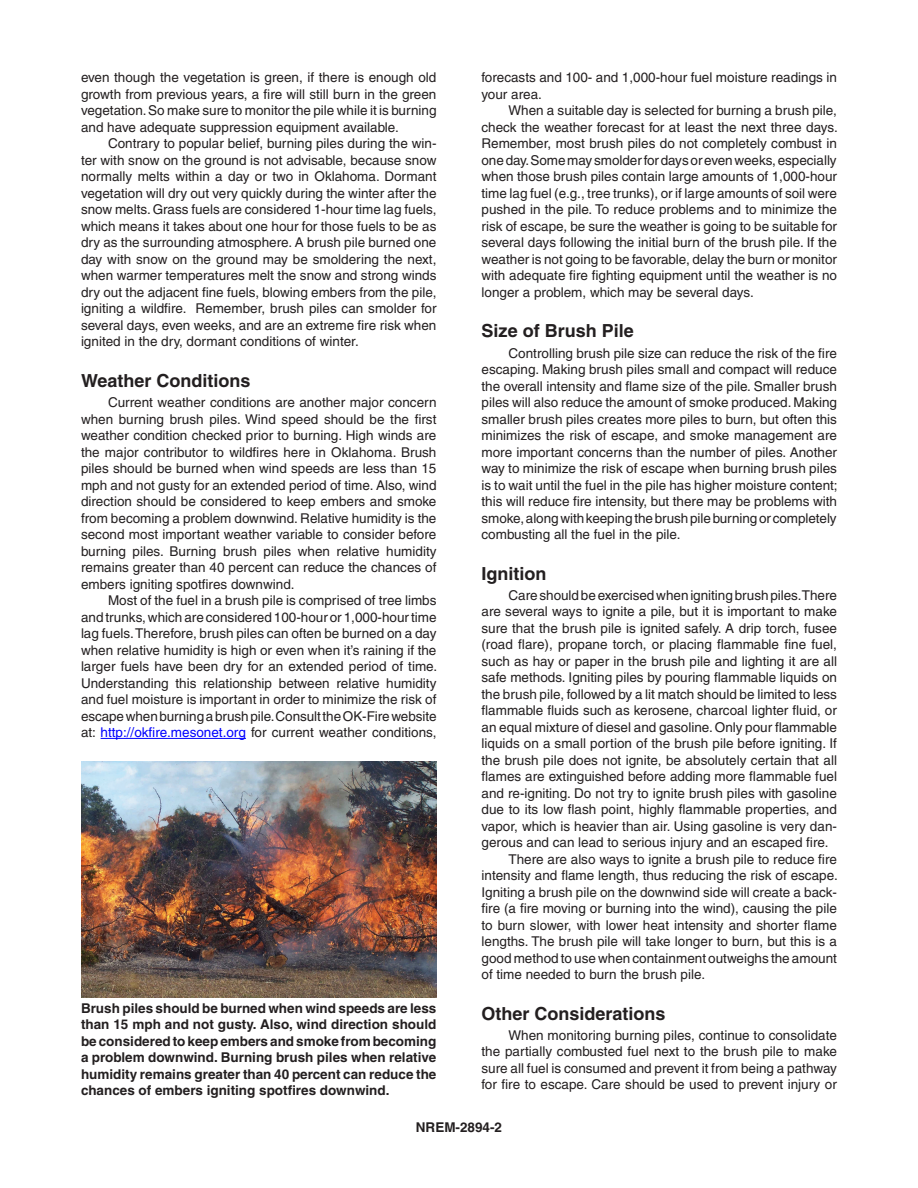
<style>
.page{position:relative;width:918px;height:1188px;background:#fff}
.page>*{position:absolute;margin:0;border:0;box-sizing:border-box;transform-origin:0 0}
.Subhead_1{font:700 18px "Helvetica";color:#231f20}
.Body_Text{font:13.5px/16.5px "Helvetica";color:#231f20;text-align:justify}
.Body_Text-2{font:700 13.5px/16.5px "Helvetica";color:#231f20;text-align:justify}
.s1{color:#00f}
</style>
<div class="page">
<hr style="left:101px;top:738px;width:145px;height:1px;background:#00f">
<img style="left:81px;top:761px;width:356px;height:237px">
<p class="Body_Text" style="left:81px;top:69px;width:357px">even though the vegetation is green, if there is enough old growth from previous years, a fire will still burn in the green vegetation. So make sure to monitor the pile while it is burning and have adequate suppression equipment available.</p>
<p class="Body_Text" style="left:81px;top:135px;width:357px;text-indent:27px">Contrary to popular belief, burning piles during the win&shy;ter with snow on the ground is not advisable, because snow normally melts within a day or two in Oklahoma. Dormant vegetation will dry out very quickly during the winter after the snow melts. Grass fuels are considered 1-hour time lag fuels, which means it takes about one hour for those fuels to be as dry as the surrounding atmosphere. A brush pile burned one day with snow on the ground may be smoldering the next, when warmer temperatures melt the snow and strong winds dry out the adjacent fine fuels, blowing embers from the pile, igniting a wildfire. Remember, brush piles can smolder for several days, even weeks, and are an extreme fire risk when ignited in the dry, dormant conditions of winter.</p>
<p class="Subhead_1" style="left:81px;top:370px;width:171px">Weather Conditions</p>
<p class="Body_Text" style="left:81px;top:394px;width:357px;text-indent:27px">Current weather conditions are another major concern when burning brush piles. Wind speed should be the first weather condition checked prior to burning. High winds are the major contributor to wildfires here in Oklahoma. Brush piles should be burned when wind speeds are less than 15 mph and not gusty for an extended period of time. Also, wind direction should be considered to keep embers and smoke from becoming a problem downwind. Relative humidity is the second most important weather variable to consider before burning piles. Burning brush piles when relative humidity remains greater than 40 percent can reduce the chances of embers igniting spotfires downwind.</p>
<p class="Body_Text" style="left:81px;top:592px;width:358px;text-indent:27px">Most of the fuel in a brush pile is comprised of tree limbs and trunks, which are considered 100-hour or 1,000-hour time lag fuels. Therefore, brush piles can often be burned on a day when relative humidity is high or even when it’s raining if the larger fuels have been dry for an extended period of time.<br>Understanding this relationship between relative humidity and fuel moisture is important in order to minimize the risk of escape when burning a brush pile. Consult the OK-Fire website at: <span class="s1">http://okfire.mesonet.org</span> for current weather conditions,</p>
<p class="Body_Text-2" style="left:81px;top:999px;width:357px">Brush piles should be burned when wind speeds are less than 15 mph and not gusty. Also, wind direction should be considered to keep embers and smoke from becoming a problem downwind. Burning brush piles when relative humidity remains greater than 40 percent can reduce the chances of embers igniting spotfires downwind.</p>
<p class="Body_Text" style="left:482px;top:69px;width:357px">forecasts and 100- and 1,000-hour fuel moisture readings in your area.</p>
<p class="Body_Text" style="left:482px;top:102px;width:358px;text-indent:27px">When a suitable day is selected for burning a brush pile, check the weather forecast for at least the next three days.<br>Remember, most brush piles do not completely combust in one day. Some may smolder for days or even weeks, especially when those brush piles contain large amounts of 1,000-hour time lag fuel (e.g., tree trunks), or if large amounts of soil were pushed in the pile. To reduce problems and to minimize the risk of escape, be sure the weather is going to be suitable for several days following the initial burn of the brush pile. If the weather is not going to be favorable, delay the burn or monitor with adequate fire fighting equipment until the weather is no longer a problem, which may be several days.</p>
<p class="Subhead_1" style="left:482px;top:320px;width:154px">Size of Brush Pile</p>
<p class="Body_Text" style="left:482px;top:345px;width:358px;text-indent:27px">Controlling brush pile size can reduce the risk of the fire escaping. Making brush piles small and compact will reduce the overall intensity and flame size of the pile. Smaller brush piles will also reduce the amount of smoke produced. Making smaller brush piles creates more piles to burn, but often this minimizes the risk of escape, and smoke management are more important concerns than the number of piles. Another way to minimize the risk of escape when burning brush piles is to wait until the fuel in the pile has higher moisture content; this will reduce fire intensity, but there may be problems with smoke, along with keeping the brush pile burning or completely combusting all the fuel in the pile.</p>
<p class="Subhead_1" style="left:482px;top:562px;width:66px">Ignition</p>
<p class="Body_Text" style="left:482px;top:587px;width:357px;text-indent:27px">Care should be exercised when igniting brush piles. There are several ways to ignite a pile, but it is important to make sure that the brush pile is ignited safely. A drip torch, fusee (road flare), propane torch, or placing flammable fine fuel, such as hay or paper in the brush pile and lighting it are all safe methods. Igniting piles by pouring flammable liquids on the brush pile, followed by a lit match should be limited to less flammable fluids such as kerosene, charcoal lighter fluid, or an equal mixture of diesel and gasoline. Only pour flammable liquids on a small portion of the brush pile before igniting. If the brush pile does not ignite, be absolutely certain that all flames are extinguished before adding more flammable fuel and re-igniting. Do not try to ignite brush piles with gasoline due to its low flash point, highly flammable properties, and vapor, which is heavier than air. Using gasoline is very dan&shy;gerous and can lead to serious injury and an escaped fire.</p>
<p class="Body_Text" style="left:482px;top:851px;width:358px;text-indent:27px">There are also ways to ignite a brush pile to reduce fire intensity and flame length, thus reducing the risk of escape.<br>Igniting a brush pile on the downwind side will create a back&shy;fire (a fire moving or burning into the wind), causing the pile to burn slower, with lower heat intensity and shorter flame lengths. The brush pile will take longer to burn, but this is a good method to use when containment outweighs the amount of time needed to burn the brush pile.</p>
<p class="Subhead_1" style="left:482px;top:1002px;width:186px">Other Considerations</p>
<p class="Body_Text" style="left:482px;top:1027px;width:357px;text-indent:27px">When monitoring burning piles, continue to consolidate the partially combusted fuel next to the brush pile to make sure all fuel is consumed and prevent it from being a pathway for fire to escape. Care should be used to prevent injury or</p>
<p class="Body_Text-2" style="left:416px;top:1119px;width:88px">NREM-2894-2</p>
</div>
